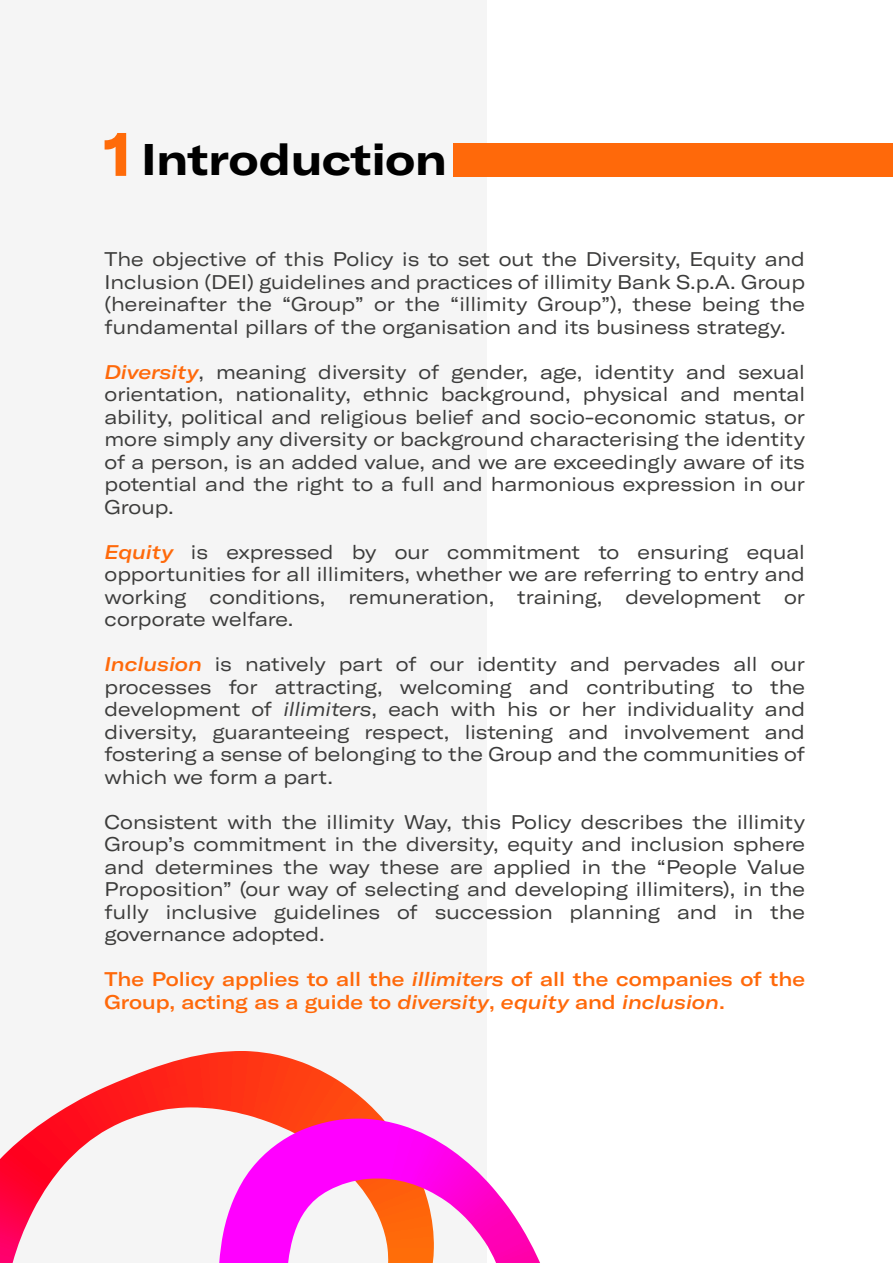
<style>
.page{position:relative;width:893px;height:1263px;background:#fff}
.page>*{position:absolute;margin:0;border:0;box-sizing:border-box;transform-origin:0 0}
.t1{font:700 expanded 43.65px "GT America";color:#000}
.t2{font:expanded 19.5px/22.5px "GT America";color:#3c3c3b;text-align:justify}
.t3{font:500 expanded 19.5px/22.5px "GT America";color:#ff690a}
.s1{font-weight:500;font-style:italic;color:#ff690a}
.s2{font-style:italic}
</style>
<div class="page">
<div style="left:0;top:0;width:487px;height:1263px;background:#f5f5f5"></div>
<svg style="left:0;top:1051px;width:382px;height:212px"></svg>
<svg style="left:219px;top:1118px;width:321px;height:145px"></svg>
<svg style="left:105px;top:133px;width:21px;height:43px"></svg>
<div style="left:454px;top:143px;width:439px;height:34px;background:#ff690a"></div>
<h1 class="t1" style="left:142px;top:132px;width:307px">Introduction</h1>
<p class="t2" style="left:105px;top:248px;width:702px">The objective of this Policy is to set out the Diversity, Equity and Inclusion (DEI) guidelines and practices of illimity Bank S.p.A. Group (hereinafter the “Group” or the “illimity Group”), these being the fundamental pillars of the organisation and its business strategy.</p>
<p class="t2" style="left:105px;top:361px;width:702px"><span class="s1">Diversity</span>, meaning diversity of gender, age, identity and sexual orientation, nationality, ethnic background, physical and mental ability, political and religious belief and socio-economic status, or more simply any diversity or background characterising the identity of a person, is an added value, and we are exceedingly aware of its potential and the right to a full and harmonious expression in our Group.</p>
<p class="t2" style="left:105px;top:541px;width:702px"><span class="s1">Equity</span> is expressed by our commitment to ensuring equal opportunities for all illimiters, whether we are referring to entry and working conditions, remuneration, training, development or corporate welfare.</p>
<p class="t2" style="left:105px;top:653px;width:702px"><span class="s1">Inclusion</span> is natively part of our identity and pervades all our processes for attracting, welcoming and contributing to the development of <span class="s2">illimiters</span>, each with his or her individuality and diversity, guaranteeing respect, listening and involvement and fostering a sense of belonging to the Group and the communities of which we form a part.</p>
<p class="t2" style="left:105px;top:811px;width:702px">Consistent with the illimity Way, this Policy describes the illimity Group’s commitment in the diversity, equity and inclusion sphere and determines the way these are applied in the “People Value Proposition” (our way of selecting and developing illimiters), in the fully inclusive guidelines of succession planning and in the governance adopted.</p>
<p class="t3" style="left:105px;top:968px;width:702px">The Policy applies to all the <span class="s2">illimiters</span> of all the companies of the<br>Group, acting as a guide to <span class="s2">diversity</span>, <span class="s2">equity</span> and <span class="s2">inclusion</span>.</p>
</div>
